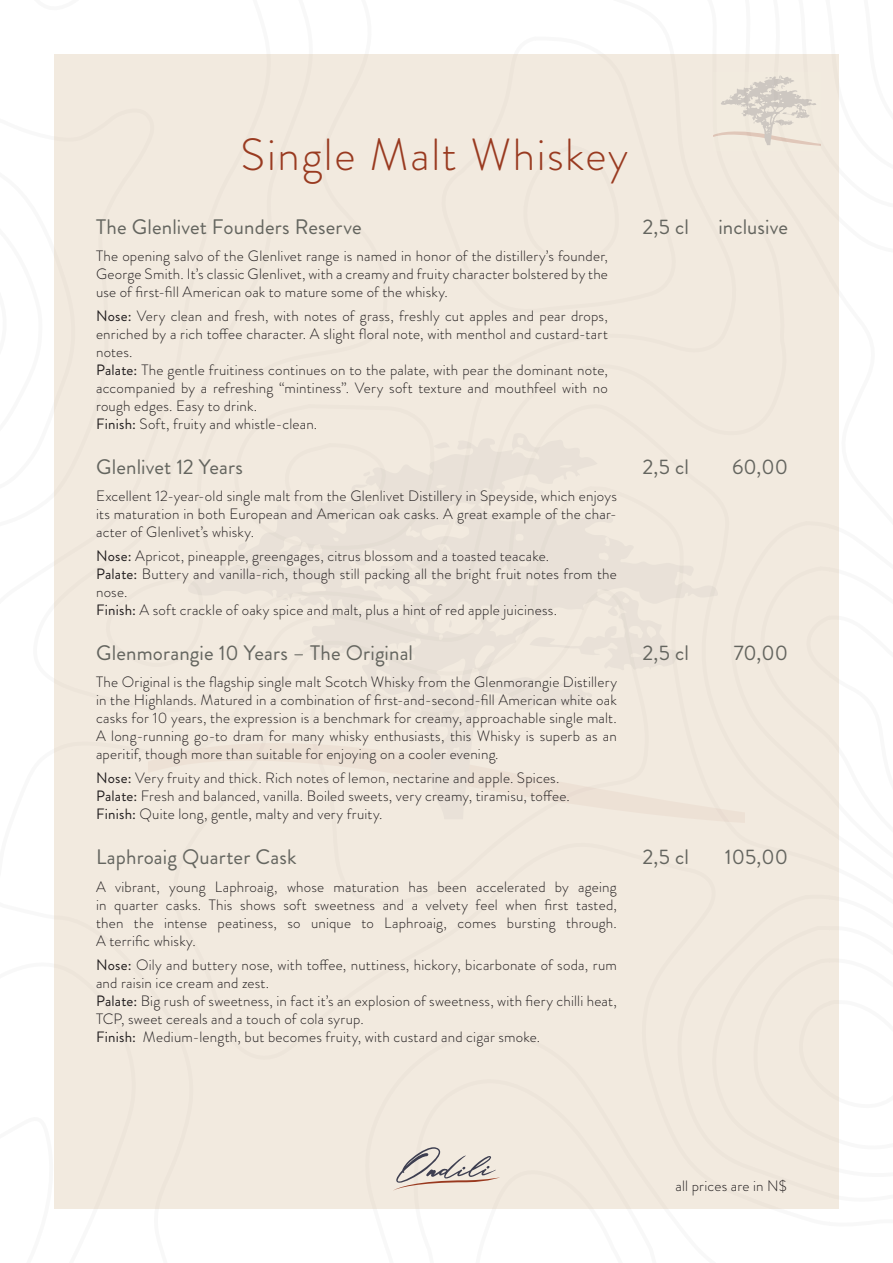
<style>
.page{position:relative;width:893px;height:1263px;background:#fff}
.page>*{position:absolute;margin:0;border:0;box-sizing:border-box;transform-origin:0 0}
.t1{font:300 45px "Brandon Grotesque";letter-spacing:.035em;color:#993a20}
.t2{font:21px "Brandon Grotesque";letter-spacing:.005em;color:#64655f}
.whiskey{font:300 15px/18px "Brandon Grotesque";letter-spacing:.01em;color:#231f20;text-align:justify}
.s1{font-weight:400}
</style>
<div class="page">
<div style="left:54px;top:54px;width:785px;height:1155px;background:#f2eadf"></div>
<svg style="left:714px;top:75px;width:107px;height:71px"></svg>
<svg style="left:187px;top:442px;width:531px;height:370px"></svg>
<svg style="left:520px;top:486px;width:26px;height:20px"></svg>
<svg style="left:434px;top:442px;width:16px;height:9px"></svg>
<svg style="left:368px;top:686px;width:10px;height:15px"></svg>
<svg style="left:236px;top:541px;width:11px;height:10px"></svg>
<svg style="left:503px;top:511px;width:9px;height:7px"></svg>
<svg style="left:363px;top:471px;width:7px;height:6px"></svg>
<svg style="left:282px;top:597px;width:6px;height:5px"></svg>
<svg style="left:513px;top:450px;width:17px;height:5px"></svg>
<svg style="left:448px;top:620px;width:4px;height:8px"></svg>
<svg style="left:455px;top:518px;width:8px;height:10px"></svg>
<svg style="left:393px;top:1147px;width:107px;height:44px"></svg>
<p class="t1" style="left:241px;top:124px;width:389px">Single Malt Whiskey</p>
<p class="t2" style="left:96px;top:212px;width:267px">The Glenlivet Founders Reserve</p>
<p class="t2" style="left:643px;top:212px;width:48px">2,5 cl</p>
<p class="t2" style="left:718px;top:212px;width:71px">inclusive</p>
<p class="whiskey" style="left:96px;top:247px;width:513px">The opening salvo of the Glenlivet range is named in honor of the distillery’s founder, George Smith. It’s classic Glenlivet, with a creamy and fruity character bolstered by the use of first-fill American oak to mature some of the whisky.</p>
<p class="whiskey" style="left:96px;top:307px;width:513px"><span class="s1">Nose:</span> Very clean and fresh, with notes of grass, freshly cut apples and pear drops, enriched by a rich toffee character. A slight floral note, with menthol and custard-tart notes.</p>
<p class="whiskey" style="left:96px;top:361px;width:513px"><span class="s1">Palate:</span> The gentle fruitiness continues on to the palate, with pear the dominant note, accompanied by a refreshing “mintiness”. Very soft texture and mouthfeel with no rough edges. Easy to drink.</p>
<p class="whiskey" style="left:96px;top:415px;width:223px"><span class="s1">Finish:</span> Soft, fruity and whistle-clean.</p>
<p class="t2" style="left:96px;top:452px;width:148px">Glenlivet 12 Years</p>
<p class="t2" style="left:643px;top:452px;width:48px">2,5 cl</p>
<p class="t2" style="left:732px;top:452px;width:57px">60,00</p>
<p class="whiskey" style="left:96px;top:487px;width:522px">Excellent 12-year-old single malt from the Glenlivet Distillery in Speyside, which enjoys its maturation in both European and American oak casks. A great example of the char&shy;acter of Glenlivet’s whisky.</p>
<p class="whiskey" style="left:96px;top:547px;width:455px"><span class="s1">Nose:</span> Apricot, pineapple, greengages, citrus blossom and a toasted teacake.</p>
<p class="whiskey" style="left:96px;top:565px;width:522px"><span class="s1">Palate:</span> Buttery and vanilla-rich, though still packing all the bright fruit notes from the nose.</p>
<p class="whiskey" style="left:96px;top:601px;width:462px"><span class="s1">Finish:</span> A soft crackle of oaky spice and malt, plus a hint of red apple juiciness.</p>
<p class="t2" style="left:96px;top:638px;width:318px">Glenmorangie 10 Years – The Original</p>
<p class="t2" style="left:643px;top:638px;width:48px">2,5 cl</p>
<p class="t2" style="left:734px;top:638px;width:55px">70,00</p>
<p class="whiskey" style="left:96px;top:673px;width:522px">The Original is the flagship single malt Scotch Whisky from the Glenmorangie Distillery in the Highlands. Matured in a combination of first-and-second-fill American white oak casks for 10 years, the expression is a benchmark for creamy, approachable single malt.<br>A long-running go-to dram for many whisky enthusiasts, this Whisky is superb as an aperitif, though more than suitable for enjoying on a cooler evening.</p>
<p class="whiskey" style="left:96px;top:769px;width:465px"><span class="s1">Nose:</span> Very fruity and thick. Rich notes of lemon, nectarine and apple. Spices.</p>
<p class="whiskey" style="left:96px;top:787px;width:475px"><span class="s1">Palate:</span> Fresh and balanced, vanilla. Boiled sweets, very creamy, tiramisu, toffee.</p>
<p class="whiskey" style="left:96px;top:805px;width:288px"><span class="s1">Finish:</span> Quite long, gentle, malty and very fruity.</p>
<p class="t2" style="left:96px;top:842px;width:202px">Laphroaig Quarter Cask</p>
<p class="t2" style="left:643px;top:842px;width:48px">2,5 cl</p>
<p class="t2" style="left:725px;top:842px;width:64px">105,00</p>
<p class="whiskey" style="left:96px;top:877px;width:522px">A vibrant, young Laphroaig, whose maturation has been accelerated by ageing in quarter casks. This shows soft sweetness and a velvety feel when first tasted, then the intense peatiness, so unique to Laphroaig, comes bursting through.<br>A terrific whisky.</p>
<p class="whiskey" style="left:96px;top:955px;width:522px"><span class="s1">Nose:</span> Oily and buttery nose, with toffee, nuttiness, hickory, bicarbonate of soda, rum and raisin ice cream and zest.</p>
<p class="whiskey" style="left:96px;top:991px;width:522px"><span class="s1">Palate:</span> Big rush of sweetness, in fact it’s an explosion of sweetness, with fiery chilli heat,<br>TCP, sweet cereals and a touch of cola syrup.</p>
<p class="whiskey" style="left:96px;top:1027px;width:446px"><span class="s1">Finish:</span> Medium-length, but becomes fruity, with custard and cigar smoke.</p>
<p class="whiskey" style="left:676px;top:1177px;width:113px">all prices are in N$</p>
</div>
